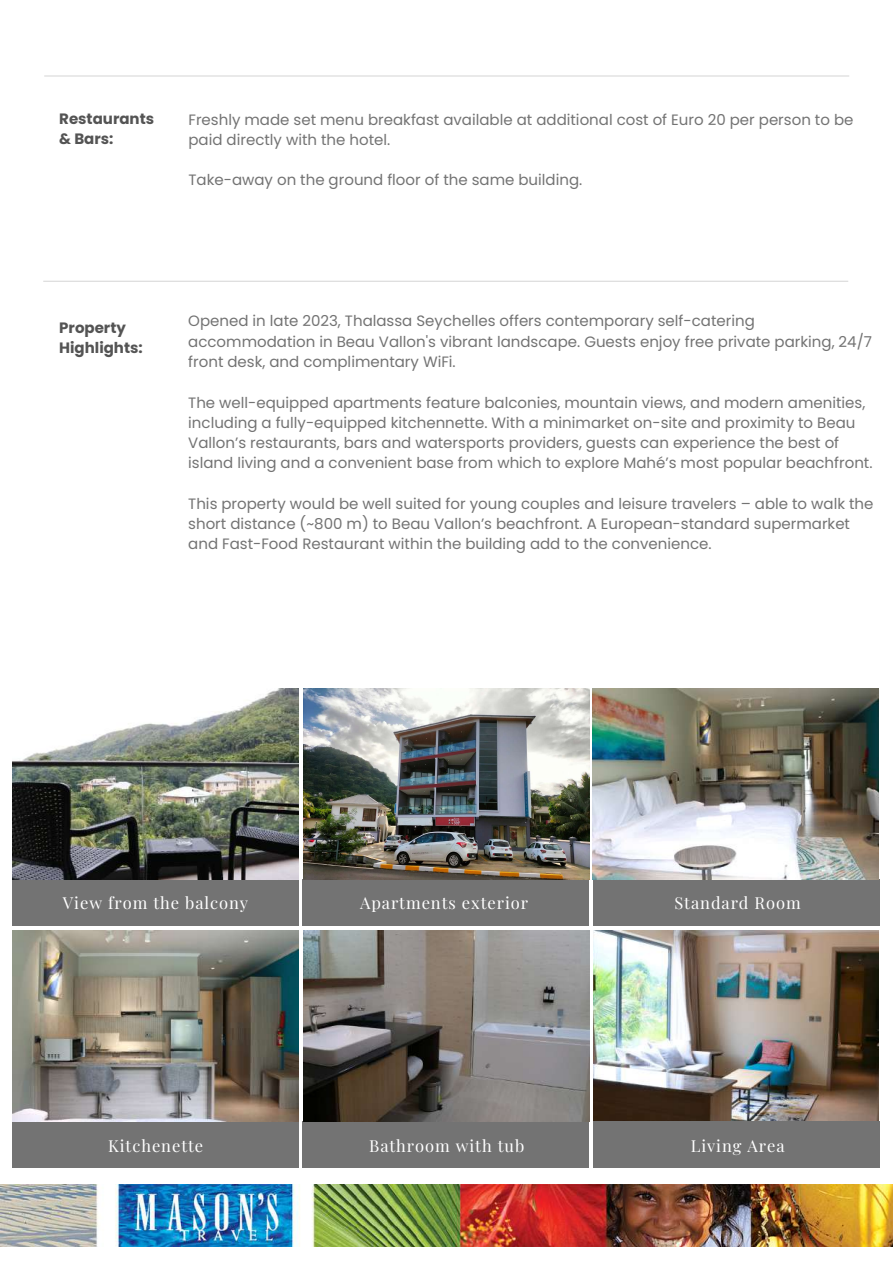
<style>
.page{position:relative;width:893px;height:1264px;background:#fff}
.page>*{position:absolute;margin:0;border:0;box-sizing:border-box;transform-origin:0 0}
.t1{font:16.5px "Playfair Display";letter-spacing:.055em;color:#fff}
.t2{font:15px/20.2px "Poppins";color:#737373}
.t3{font:700 15px/20.2px "Poppins";color:#545454}
</style>
<div class="page">
<img style="left:0;top:1184px;width:892px;height:62px">
<div style="left:13px;top:1121px;width:286px;height:46px;background:#737373"></div>
<hr style="left:44px;top:75px;width:805px;height:2px;background:#d9d9d9">
<div style="left:302px;top:1121px;width:287px;height:46px;background:#737373"></div>
<div style="left:593px;top:1121px;width:286px;height:46px;background:#737373"></div>
<img style="left:13px;top:930px;width:285px;height:191px">
<img style="left:303px;top:930px;width:286px;height:191px">
<img style="left:593px;top:930px;width:285px;height:190px">
<div style="left:12px;top:879px;width:287px;height:46px;background:#737373"></div>
<div style="left:302px;top:879px;width:287px;height:46px;background:#737373"></div>
<div style="left:593px;top:879px;width:286px;height:46px;background:#737373"></div>
<img style="left:12px;top:688px;width:286px;height:191px">
<img style="left:303px;top:688px;width:286px;height:191px">
<img style="left:593px;top:688px;width:285px;height:191px">
<hr style="left:43px;top:281px;width:805px;height:1px;background:#d9d9d9">
<p class="t3" style="left:59px;top:108px;width:96px">Restaurants &amp; Bars:</p>
<p class="t2" style="left:188px;top:109px;width:666px">Freshly made set menu breakfast available at additional cost of Euro 20 per person to be paid directly with the hotel.</p>
<p class="t2" style="left:188px;top:170px;width:395px">Take-away on the ground floor of the same building.</p>
<p class="t3" style="left:59px;top:317px;width:85px">Property<br>Highlights:</p>
<p class="t2" style="left:188px;top:311px;width:685px">Opened in late 2023, Thalassa Seychelles offers contemporary self-catering accommodation in Beau Vallon's vibrant landscape. Guests enjoy free private parking, 24/7 front desk, and complimentary WiFi.</p>
<p class="t2" style="left:188px;top:392px;width:685px">The well-equipped apartments feature balconies, mountain views, and modern amenities, including a fully-equipped kitchennette. With a minimarket on-site and proximity to Beau Vallon’s restaurants, bars and watersports providers, guests can experience the best of island living and a convenient base from which to explore Mahé’s most popular beachfront.</p>
<p class="t2" style="left:188px;top:493px;width:686px">This property would be well suited for young couples and leisure travelers – able to walk the short distance (~800 m) to Beau Vallon’s beachfront. A European-standard supermarket and Fast-Food Restaurant within the building add to the convenience.</p>
<p class="t1" style="left:63px;top:891px;width:187px">View from the balcony</p>
<p class="t1" style="left:360px;top:891px;width:170px">Apartments exterior</p>
<p class="t1" style="left:674px;top:891px;width:128px">Standard Room</p>
<p class="t1" style="left:108px;top:1133px;width:97px">Kitchenette</p>
<p class="t1" style="left:369px;top:1133px;width:157px">Bathroom with tub</p>
<p class="t1" style="left:690px;top:1133px;width:95px">Living Area</p>
</div>
